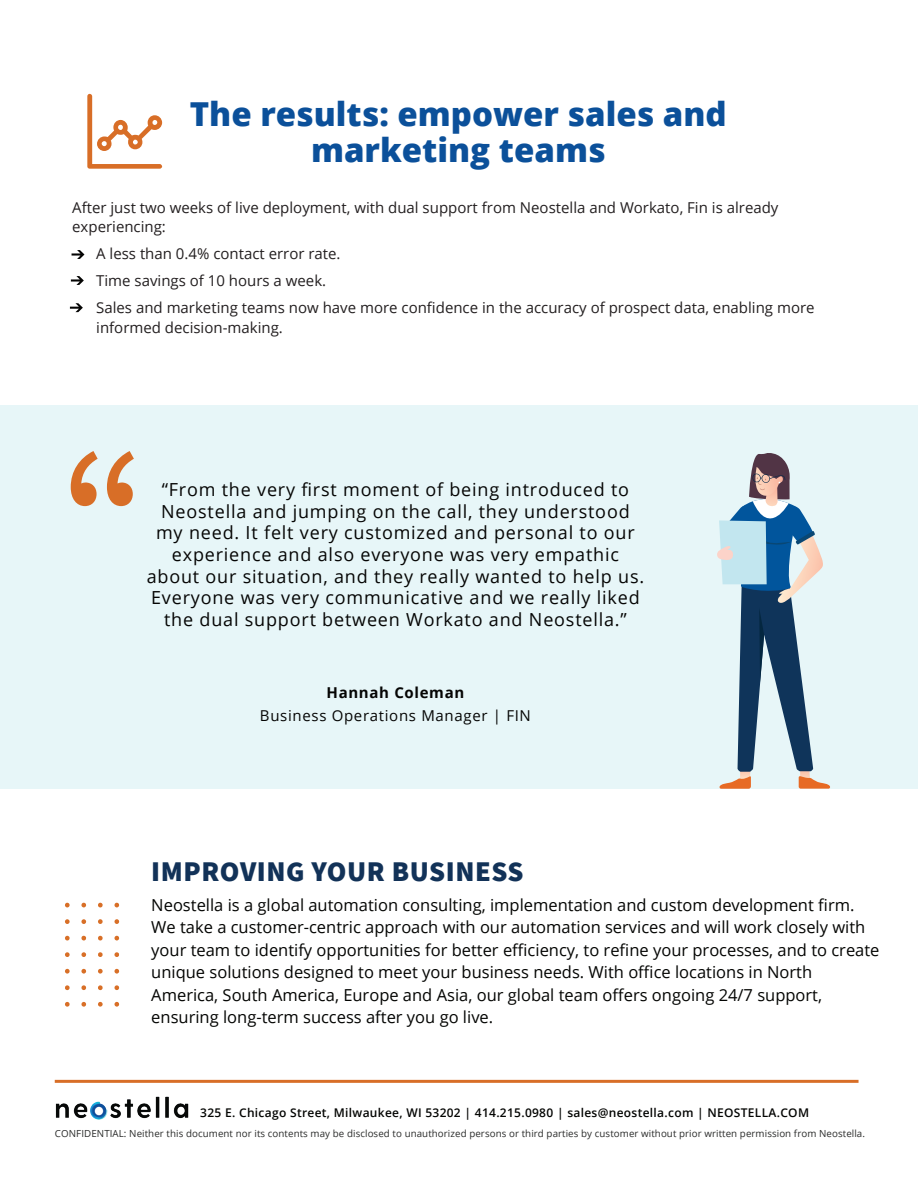
<style>
.page{position:relative;width:918px;height:1188px;background:#fff}
.page>*{position:absolute;margin:0;border:0;box-sizing:border-box;transform-origin:0 0}
.t1{font:157.5px "Source Code Variable";color:#d86e27}
.t2{font:800 33px/36px "Open Sans";color:#0b509a;text-align:center}
.t3{font:900 28.5px "Source Sans Pro";letter-spacing:.02em;color:#123258}
.t4{font:18px/21.6px "Open Sans";letter-spacing:.045em;color:#050504;text-align:center}
.t5{font:16.5px/22.5px "Open Sans";color:#040503}
.t6{font:15px/27px "Open Sans";color:#231f20}
.t7{font:15px "Open Sans";letter-spacing:.045em;color:#050504}
.t8{font:700 15px "Open Sans";letter-spacing:.045em;color:#050504}
.t9{font:600 12px "Open Sans";letter-spacing:.025em;color:#040503}
.t10{font:9.75px "Open Sans";letter-spacing:.01em;color:#2b2c2b}
</style>
<div class="page">
<div style="left:0;top:405px;width:918px;height:384px;background:#e7f6f8"></div>
<svg style="left:72px;top:250px;width:12px;height:9px"></svg>
<svg style="left:71px;top:276px;width:13px;height:9px"></svg>
<svg style="left:70px;top:303px;width:13px;height:9px"></svg>
<svg style="left:87px;top:94px;width:75px;height:75px"></svg>
<svg style="left:98px;top:969px;width:5px;height:5px"></svg>
<svg style="left:81px;top:985px;width:6px;height:5px"></svg>
<svg style="left:65px;top:1002px;width:5px;height:5px"></svg>
<svg style="left:81px;top:969px;width:6px;height:5px"></svg>
<svg style="left:65px;top:985px;width:5px;height:5px"></svg>
<svg style="left:65px;top:969px;width:5px;height:5px"></svg>
<svg style="left:114px;top:1002px;width:6px;height:5px"></svg>
<svg style="left:114px;top:985px;width:6px;height:5px"></svg>
<svg style="left:98px;top:1002px;width:5px;height:5px"></svg>
<svg style="left:114px;top:969px;width:6px;height:5px"></svg>
<svg style="left:98px;top:985px;width:5px;height:5px"></svg>
<svg style="left:81px;top:1002px;width:6px;height:5px"></svg>
<svg style="left:65px;top:936px;width:5px;height:5px"></svg>
<svg style="left:81px;top:903px;width:6px;height:4px"></svg>
<svg style="left:65px;top:919px;width:5px;height:5px"></svg>
<svg style="left:114px;top:952px;width:5px;height:5px"></svg>
<svg style="left:114px;top:936px;width:6px;height:4px"></svg>
<svg style="left:98px;top:952px;width:5px;height:5px"></svg>
<svg style="left:114px;top:919px;width:6px;height:5px"></svg>
<svg style="left:98px;top:936px;width:5px;height:5px"></svg>
<svg style="left:81px;top:952px;width:6px;height:5px"></svg>
<svg style="left:114px;top:903px;width:6px;height:4px"></svg>
<svg style="left:98px;top:919px;width:5px;height:5px"></svg>
<svg style="left:81px;top:936px;width:5px;height:5px"></svg>
<svg style="left:65px;top:952px;width:5px;height:5px"></svg>
<svg style="left:98px;top:903px;width:5px;height:4px"></svg>
<svg style="left:81px;top:919px;width:6px;height:5px"></svg>
<svg style="left:65px;top:903px;width:5px;height:4px"></svg>
<img style="left:54px;top:1079px;width:146px;height:41px">
<hr style="left:55px;top:1080px;width:804px;height:3px;background:#d86e27">
<svg style="left:717px;top:453px;width:113px;height:336px"></svg>
<h2 class="t2" style="left:190px;top:94px;width:539px">The results: empower sales and marketing teams</h2>
<p class="t6" style="left:72px;top:197px;width:708px;line-height:19.5px">After just two weeks of live deployment, with dual support from Neostella and Workato, Fin is already experiencing:</p>
<p class="t6" style="left:96px;top:240px;width:720px">A less than 0.4% contact error rate.<br>Time savings of 10 hours a week.<br>Sales and marketing teams now have more confidence in the accuracy of prospect data, enabling more</p>
<p class="t6" style="left:96px;top:314px;width:188px">informed decision-making.</p>
<h1 class="t1" style="left:56px;top:394px;width:96px">“</h1>
<p class="t4" style="left:147px;top:478px;width:499px">“From the very first moment of being introduced to Neostella and jumping on the call, they understood my need. It felt very customized and personal to our experience and also everyone was very empathic about our situation, and they really wanted to help us.<br>Everyone was very communicative and we really liked the dual support between Workato and Neostella.”</p>
<p class="t8" style="left:327px;top:682px;width:139px">Hannah Coleman</p>
<p class="t7" style="left:260px;top:705px;width:272px">Business Operations Manager | FIN</p>
<h3 class="t3" style="left:151px;top:852px;width:374px">IMPROVING YOUR BUSINESS</h3>
<p class="t5" style="left:151px;top:893px;width:730px">Neostella is a global automation consulting, implementation and custom development firm.<br>We take a customer-centric approach with our automation services and will work closely with your team to identify opportunities for better efficiency, to refine your processes, and to create unique solutions designed to meet your business needs. With office locations in North America, South America, Europe and Asia, our global team offers ongoing 24/7 support, ensuring long-term success after you go live.</p>
<p class="t9" style="left:200px;top:1104px;width:610px">325 E. Chicago Street, Milwaukee, WI 53202 | 414.215.0980 | sales@neostella.com | NEOSTELLA.COM</p>
<p class="t10" style="left:55px;top:1127px;width:812px">CONFIDENTIAL: Neither this document nor its contents may be disclosed to unauthorized persons or third parties by customer without prior written permission from Neostella.</p>
</div>
